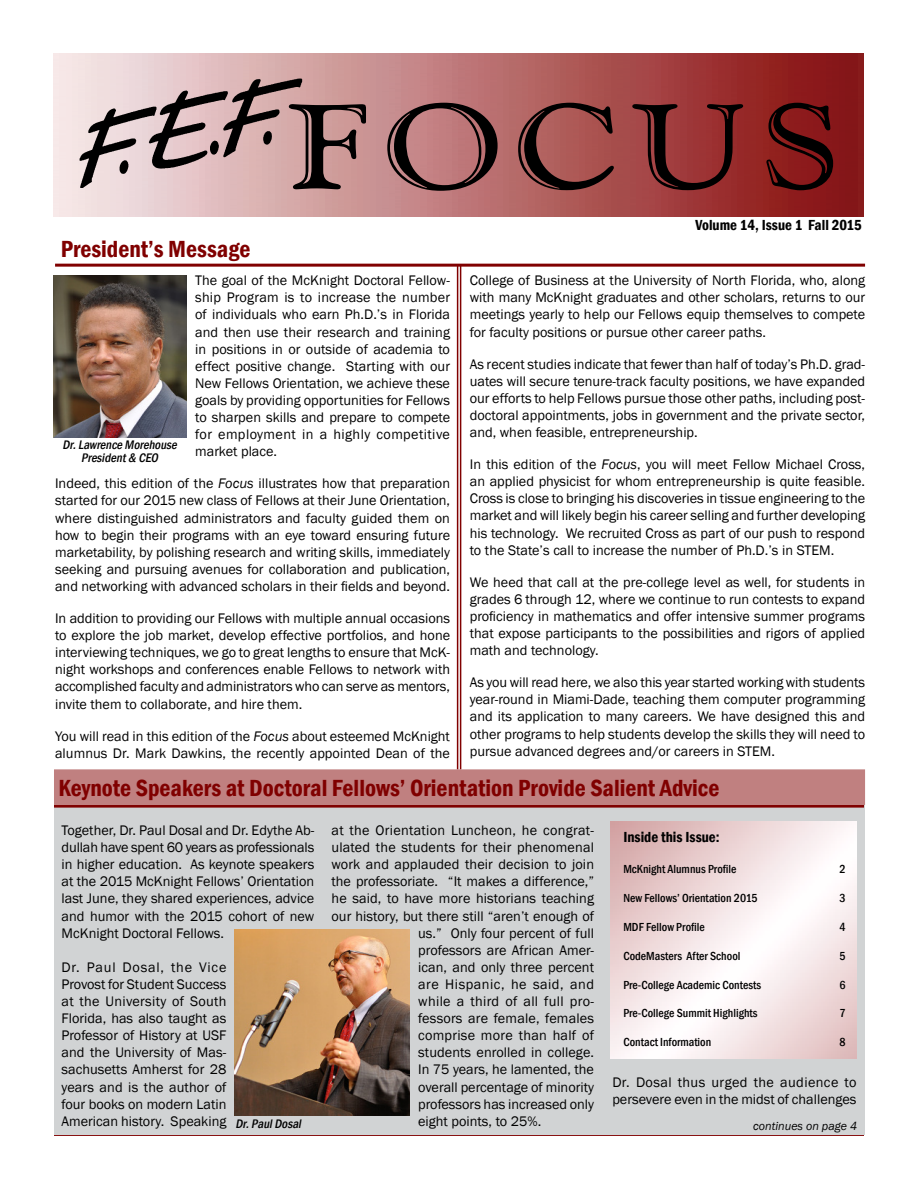
<style>
.page{position:relative;width:918px;height:1188px;background:#fff}
.page>*{position:absolute;margin:0;border:0;box-sizing:border-box;transform-origin:0 0}
.t1{font:120px "Goudy Handtooled BT";letter-spacing:.08em;color:#000;scale:1.23 1}
.t2{font:600 condensed 24px "Franklin Gothic";color:#800000}
.t3{font:600 condensed 15px "Franklin Gothic";color:#000}
.t4{font:14.25px/17.1px "Franklin Gothic";color:#000;text-align:justify}
.t5{font:14.25px "Franklin Gothic";letter-spacing:.02em;color:#000}
.t6{font:14.25px "Franklin Gothic";letter-spacing:.025em;color:#000}
.t7{font:14.25px "Franklin Gothic";letter-spacing:.035em;color:#000}
.t8{font:italic 500 condensed 12.75px/12.8px "Franklin Gothic";color:#000;text-align:center}
.t9{font:500 condensed 12px "Franklin Gothic";color:#000}
.t10{font:italic 12px "Franklin Gothic";color:#000}
.s1{font-style:italic}
</style>
<div class="page">
<hr style="left:54px;top:1135px;width:810px;height:1px;background:#800000">
<div style="left:54px;top:771px;width:810px;height:364px;background:#d1d3d4"></div>
<img style="left:54px;top:54px;width:810px;height:162px">
<img style="left:80px;top:79px;width:222px;height:109px">
<img style="left:611px;top:821px;width:245px;height:238px">
<hr style="left:54px;top:805px;width:810px;height:3px;background:#800000">
<hr style="left:460px;top:266px;width:1px;height:504px;background:#800000">
<hr style="left:457px;top:266px;width:1px;height:504px;background:#800000">
<img style="left:54px;top:275px;width:133px;height:162px">
<hr style="left:55px;top:264px;width:810px;height:3px;background:#800000">
<div style="left:55px;top:770px;width:809px;height:34px;background:#c08080"></div>
<div style="left:54px;top:769px;width:811px;height:36px;border:1px solid #c08080"></div>
<img style="left:235px;top:930px;width:175px;height:186px">
<h2 class="t2" style="left:61px;top:239px;width:191px">President’s Message</h2>
<h1 class="t1" style="left:289px;top:103px;width:450px">FOCUS</h1>
<p class="t3" style="left:696px;top:219px;width:168px">Volume 14, Issue 1 Fall 2015</p>
<p class="t4" style="left:195px;top:273px;width:256px">The goal of the McKnight Doctoral Fellow&shy;ship Program is to increase the number of individuals who earn Ph.D.’s in Florida and then use their research and training in positions in or outside of academia to effect positive change. Starting with our New Fellows Orientation, we achieve these goals by providing opportunities for Fellows to sharpen skills and prepare to compete for employment in a highly competitive market place.</p>
<p class="t4" style="left:55px;top:476px;width:397px">Indeed, this edition of the <span class="s1">Focus</span> illustrates how that preparation started for our 2015 new class of Fellows at their June Orientation, where distinguished administrators and faculty guided them on how to begin their programs with an eye toward ensuring future marketability, by polishing research and writing skills, immediately seeking and pursuing avenues for collaboration and publication, and networking with advanced scholars in their fields and beyond.</p>
<p class="t4" style="left:55px;top:610px;width:397px">In addition to providing our Fellows with multiple annual occasions to explore the job market, develop effective portfolios, and hone interviewing techniques, we go to great lengths to ensure that McK&shy;night workshops and conferences enable Fellows to network with accomplished faculty and administrators who can serve as mentors, invite them to collaborate, and hire them.</p>
<p class="t4" style="left:55px;top:728px;width:396px">You will read in this edition of the <span class="s1">Focus</span> about esteemed McKnight alumnus Dr. Mark Dawkins, the recently appointed Dean of the</p>
<p class="t8" style="left:62px;top:439px;width:118px">Dr.Lawrence Morehouse<br>President&amp; CEO</p>
<p class="t4" style="left:470px;top:273px;width:397px">College of Business at the University of North Florida, who, along with many McKnight graduates and other scholars, returns to our meetings yearly to help our Fellows equip themselves to compete for faculty positions or pursue other career paths.</p>
<p class="t4" style="left:470px;top:356px;width:397px">As recent studies indicate that fewer than half of today’s Ph.D. grad&shy;uates will secure tenure-track faculty positions, we have expanded our efforts to help Fellows pursue those other paths, including post&shy;doctoral appointments, jobs in government and the private sector, and, when feasible, entrepreneurship.</p>
<p class="t4" style="left:470px;top:457px;width:397px">In this edition of the <span class="s1">Focus</span>, you will meet Fellow Michael Cross, an applied physicist for whom entrepreneurship is quite feasible.<br>Cross is close to bringing his discoveries in tissue engineering to the market and will likely begin his career selling and further developing his technology. We recruited Cross as part of our push to respond to the State’s call to increase the number of Ph.D.’s in STEM.</p>
<p class="t4" style="left:470px;top:574px;width:397px">We heed that call at the pre-college level as well, for students in grades 6 through 12, where we continue to run contests to expand proficiency in mathematics and offer intensive summer programs that expose participants to the possibilities and rigors of applied math and technology.</p>
<p class="t4" style="left:470px;top:675px;width:397px">As you will read here, we also this year started working with students year-round in Miami-Dade, teaching them computer programming and its application to many careers. We have designed this and other programs to help students develop the skills they will need to pursue advanced degrees and/or careers in STEM.</p>
<h2 class="t2" style="left:58px;top:778px;width:663px">Keynote Speakers at Doctoral Fellows’ Orientation Provide Salient Advice</h2>
<p class="t4" style="left:62px;top:823px;width:254px">Together, Dr. Paul Dosal and Dr. Edythe Ab&shy;dullah have spent 60 years as professionals in higher education. As keynote speakers at the 2015 McKnight Fellows’ Orientation last June, they shared experiences, advice and humor with the 2015 cohort of new McKnight Doctoral Fellows.</p>
<p class="t4" style="left:62px;top:959px;width:166px">Dr. Paul Dosal, the Vice Provost for Student Success at the University of South Florida, has also taught as Professor of History at USF and the University of Mas&shy;sachusetts Amherst for 28 years and is the author of four books on modern Latin American history. Speaking</p>
<p class="t5" style="left:332px;top:824px;width:264px">at the Orientation Luncheon, he congrat-</p>
<p class="t4" style="left:332px;top:840px;width:264px">ulated the students for their phenomenal</p>
<p class="t4" style="left:332px;top:857px;width:264px">work and applauded their decision to join</p>
<p class="t4" style="left:332px;top:874px;width:264px">the professoriate. “It makes a difference,”</p>
<p class="t4" style="left:332px;top:891px;width:264px">he said, to have more historians teaching</p>
<p class="t4" style="left:332px;top:908px;width:264px">our history, but there still “aren’t enough of</p>
<p class="t4" style="left:418px;top:925px;width:177px">us.” Only four percent of full</p>
<p class="t4" style="left:418px;top:942px;width:177px">professors are African Amer-</p>
<p class="t4" style="left:418px;top:959px;width:177px">ican, and only three percent</p>
<p class="t7" style="left:418px;top:978px;width:177px">are Hispanic, he said, and</p>
<p class="t6" style="left:418px;top:995px;width:177px">while a third of all full pro-</p>
<p class="t4" style="left:418px;top:1011px;width:177px">fessors are female, females</p>
<p class="t5" style="left:418px;top:1030px;width:177px">comprise more than half of</p>
<p class="t4" style="left:418px;top:1045px;width:177px">students enrolled in college.</p>
<p class="t4" style="left:418px;top:1062px;width:177px">In 75 years, he lamented, the</p>
<p class="t4" style="left:418px;top:1079px;width:177px">overall percentage of minority</p>
<p class="t4" style="left:418px;top:1096px;width:177px">professors has increased only</p>
<p class="t4" style="left:418px;top:1113px;width:125px">eight points, to 25%.</p>
<p class="t3" style="left:623px;top:831px;width:98px">Inside this Issue:</p>
<p class="t9" style="left:623px;top:864px;width:115px">McKnight Alumnus Profile</p>
<p class="t9" style="left:839px;top:864px;width:8px">2</p>
<p class="t9" style="left:623px;top:893px;width:136px">New Fellows’ Orientation 2015</p>
<p class="t9" style="left:839px;top:893px;width:8px">3</p>
<p class="t9" style="left:623px;top:922px;width:83px">MDF Fellow Profile</p>
<p class="t9" style="left:839px;top:922px;width:8px">4</p>
<p class="t9" style="left:623px;top:951px;width:119px">CodeMasters After School</p>
<p class="t9" style="left:839px;top:951px;width:8px">5</p>
<p class="t9" style="left:623px;top:980px;width:139px">Pre-College Academic Contests</p>
<p class="t9" style="left:839px;top:980px;width:8px">6</p>
<p class="t9" style="left:623px;top:1008px;width:136px">Pre-College Summit Highlights</p>
<p class="t9" style="left:839px;top:1008px;width:8px">7</p>
<p class="t9" style="left:623px;top:1037px;width:89px">Contact Information</p>
<p class="t9" style="left:839px;top:1037px;width:8px">8</p>
<p class="t4" style="left:612px;top:1074px;width:246px">Dr. Dosal thus urged the audience to persevere even in the midst of challenges</p>
<p class="t8" style="left:235px;top:1118px;width:69px">Dr.PaulDosal</p>
<p class="t10" style="left:753px;top:1121px;width:105px">continues on page 4</p>
</div>
